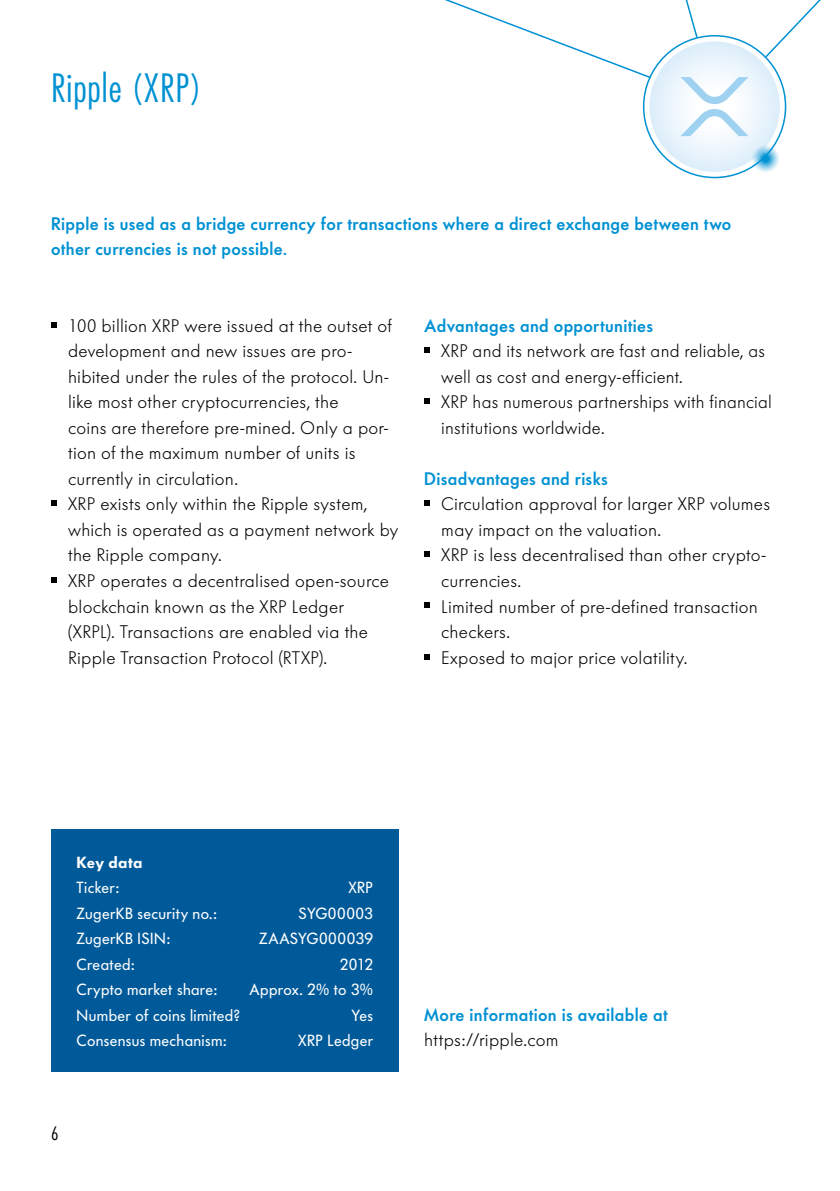
<style>
.page{position:relative;width:840px;height:1191px;background:#fff}
.page>*{position:absolute;margin:0;border:0;box-sizing:border-box;transform-origin:0 0}
.t1{font:38px "Futuraaconddlight CL";letter-spacing:.025em;color:#0091d3}
.t2{font:300 18px/25.6px "Futura BQ";letter-spacing:.015em;color:#000}
.t3{font:500 18px/25.6px "Futura BQ";letter-spacing:.02em;color:#0091d3}
.t4{font:18px "Futuraaconddlight CL";color:#000}
.t5{font:16px "Futura BQ";letter-spacing:.025em;color:#fff}
.t6{font:600 16px "Futura BQ";letter-spacing:.025em;color:#fff}
</style>
<div class="page">
<div style="left:649px;top:41px;width:130px;height:131px;background:#e7f3fb;border-radius:65px"></div>
<svg style="left:763px;top:0;width:58px;height:59px"></svg>
<svg style="left:445px;top:0;width:207px;height:79px"></svg>
<svg style="left:685px;top:0;width:13px;height:39px"></svg>
<svg style="left:750px;top:144px;width:29px;height:29px"></svg>
<svg style="left:680px;top:77px;width:68px;height:59px"></svg>
<svg style="left:51px;top:322px;width:6px;height:5px"></svg>
<svg style="left:51px;top:500px;width:6px;height:6px"></svg>
<svg style="left:51px;top:577px;width:6px;height:6px"></svg>
<svg style="left:424px;top:347px;width:5px;height:6px"></svg>
<svg style="left:424px;top:398px;width:5px;height:6px"></svg>
<svg style="left:424px;top:500px;width:5px;height:6px"></svg>
<svg style="left:424px;top:551px;width:5px;height:6px"></svg>
<svg style="left:424px;top:602px;width:5px;height:6px"></svg>
<svg style="left:424px;top:654px;width:5px;height:5px"></svg>
<div style="left:51px;top:829px;width:347px;height:242px;background:#005a9a"></div>
<h1 class="t1" style="left:51px;top:64px;width:152px">Ripple (XRP)</h1>
<p class="t3" style="left:51px;top:210px;width:681px">Ripple is used as a bridge currency for transactions where a direct exchange between two other currencies is not possible.</p>
<p class="t2" style="left:68px;top:313px;width:331px">100 billion XRP were issued at the outset of development and new issues are pro&shy;hibited under the rules of the protocol. Un&shy;like most other cryptocurrencies, the<br>coins are therefore pre-mined. Only a por&shy;tion of the maximum number of units is currently in circulation.<br>XRP exists only within the Ripple system, which is operated as a payment network by the Ripple company.<br>XRP operates a decentralised open-source blockchain known as the XRP Ledger<br>(XRPL). Transactions are enabled via the Ripple Transaction Protocol (RTXP).</p>
<p class="t3" style="left:424px;top:312px;width:230px">Advantages and opportunities</p>
<p class="t2" style="left:441px;top:338px;width:332px">XRP and its network are fast and reliable, as well as cost and energy-efficient.<br>XRP has numerous partnerships with financial institutions worldwide.</p>
<p class="t3" style="left:424px;top:466px;width:185px">Disadvantages and risks</p>
<p class="t2" style="left:441px;top:491px;width:330px">Circulation approval for larger XRP volumes may impact on the valuation.<br>XRP is less decentralised than other crypto&shy;currencies.<br>Limited number of pre-defined transaction checkers.<br>Exposed to major price volatility.</p>
<p class="t6" style="left:77px;top:851px;width:67px">Key data</p>
<p class="t5" style="left:77px;top:877px;width:44px">Ticker:</p>
<p class="t5" style="left:348px;top:877px;width:26px">XRP</p>
<p class="t5" style="left:77px;top:902px;width:141px">ZugerKB security no.:</p>
<p class="t5" style="left:298px;top:902px;width:76px">SYG00003</p>
<p class="t5" style="left:77px;top:928px;width:95px">ZugerKB ISIN:</p>
<p class="t5" style="left:259px;top:928px;width:115px">ZAASYG000039</p>
<p class="t5" style="left:77px;top:953px;width:59px">Created:</p>
<p class="t5" style="left:340px;top:953px;width:35px">2012</p>
<p class="t5" style="left:77px;top:979px;width:142px">Crypto market share:</p>
<p class="t5" style="left:249px;top:979px;width:125px">Approx. 2% to 3%</p>
<p class="t5" style="left:77px;top:1004px;width:165px">Number of coins limited?</p>
<p class="t5" style="left:351px;top:1004px;width:23px">Yes</p>
<p class="t5" style="left:77px;top:1030px;width:151px">Consensus mechanism:</p>
<p class="t5" style="left:298px;top:1030px;width:76px">XRP Ledger</p>
<p class="t4" style="left:51px;top:1122px;width:9px">6</p>
<p class="t3" style="left:424px;top:1001px;width:245px">More information is available at</p>
<p class="t2" style="left:424px;top:1027px;width:136px">https://ripple.com</p>
</div>
